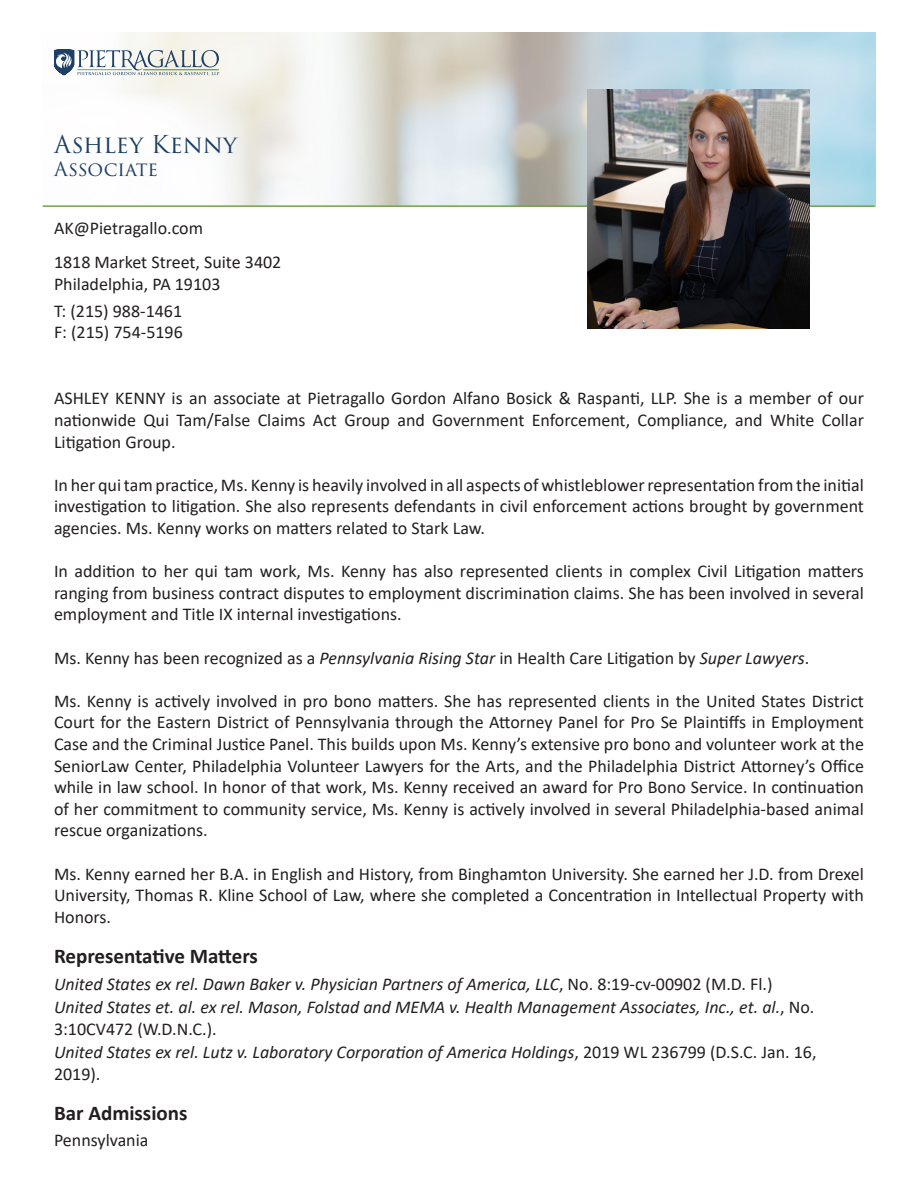
<style>
.page{position:relative;width:918px;height:1188px;background:#fff}
.page>*{position:absolute;margin:0;border:0;box-sizing:border-box;transform-origin:0 0}
.t1{font:24px "Trajan Pro 3";letter-spacing:.005em;color:#1d4064}
.t2{font:700 21px "Calibri";color:#231f20}
.t3{font:19.5px "Trajan Pro 3";letter-spacing:-.005em;color:#1d4064}
.t4{font:18px/21.6px "Calibri";color:#231f20;text-align:justify}
.t5{font:italic 18px/22.5px "Calibri";color:#231f20}
.s1{font-style:italic}
.s2{font-style:normal}
</style>
<div class="page">
<img style="left:55px;top:32px;width:820px;height:173px">
<svg style="left:54px;top:50px;width:165px;height:26px"></svg>
<hr style="left:43px;top:205px;width:832px;height:2px;background:#75a440">
<img style="left:588px;top:90px;width:222px;height:238px">
<p class="t1" style="left:54px;top:128px;width:185px">Ashley Kenny</p>
<p class="t3" style="left:54px;top:156px;width:106px">Associate</p>
<p class="t4" style="left:54px;top:217px;width:151px">AK@Pietragallo.com</p>
<p class="t4" style="left:54px;top:251px;width:229px">1818 Market Street, Suite 3402</p>
<p class="t4" style="left:54px;top:272px;width:168px">Philadelphia, PA 19103</p>
<p class="t4" style="left:54px;top:299px;width:130px">T: (215) 988-1461</p>
<p class="t4" style="left:54px;top:321px;width:130px">F: (215) 754-5196</p>
<p class="t4" style="left:54px;top:387px;width:811px">ASHLEY KENNY is an associate at Pietragallo Gordon Alfano Bosick &amp; Raspanti, LLP. She is a member of our nationwide Qui Tam/False Claims Act Group and Government Enforcement, Compliance, and White Collar Litigation Group.</p>
<p class="t4" style="left:54px;top:474px;width:812px">In her qui tam practice, Ms. Kenny is heavily involved in all aspects of whistleblower representation from the initial investigation to litigation. She also represents defendants in civil enforcement actions brought by government agencies. Ms. Kenny works on matters related to Stark Law.</p>
<p class="t4" style="left:54px;top:560px;width:811px">In addition to her qui tam work, Ms. Kenny has also represented clients in complex Civil Litigation matters ranging from business contract disputes to employment discrimination claims. She has been involved in several employment and Title IX internal investigations.</p>
<p class="t4" style="left:54px;top:646px;width:757px">Ms. Kenny has been recognized as a <span class="s1">Pennsylvania Rising Star</span> in Health Care Litigation by <span class="s1">Super Lawyers</span>.</p>
<p class="t4" style="left:54px;top:690px;width:812px">Ms. Kenny is actively involved in pro bono matters. She has represented clients in the United States District Court for the Eastern District of Pennsylvania through the Attorney Panel for Pro Se Plaintiffs in Employment Case and the Criminal Justice Panel. This builds upon Ms. Kenny’s extensive pro bono and volunteer work at the SeniorLaw Center, Philadelphia Volunteer Lawyers for the Arts, and the Philadelphia District Attorney’s Office while in law school. In honor of that work, Ms. Kenny received an award for Pro Bono Service. In continuation of her commitment to community service, Ms. Kenny is actively involved in several Philadelphia-based animal rescue organizations.</p>
<p class="t4" style="left:54px;top:862px;width:812px">Ms. Kenny earned her B.A. in English and History, from Binghamton University. She earned her J.D. from Drexel University, Thomas R. Kline School of Law, where she completed a Concentration in Intellectual Property with Honors.</p>
<p class="t2" style="left:54px;top:941px;width:205px">Representative Matters</p>
<p class="t5" style="left:54px;top:972px;width:764px">United States ex rel. Dawn Baker v. Physician Partners of America, LLC<span class="s2">, No. 8:19-cv-00902 (M.D. Fl.)<br></span>United States et. al. ex rel. Mason, Folstad and MEMA v. Health Management Associates, Inc., et. al.<span class="s2">, No.<br>3:10CV472 (W.D.N.C.).<br></span>United States ex rel. Lutz v. Laboratory Corporation of America Holdings<span class="s2">, 2019 WL 236799 (D.S.C. Jan. 16, 2019).</span></p>
<p class="t2" style="left:54px;top:1098px;width:135px">Bar Admissions</p>
<p class="t4" style="left:54px;top:1129px;width:96px">Pennsylvania</p>
</div>
